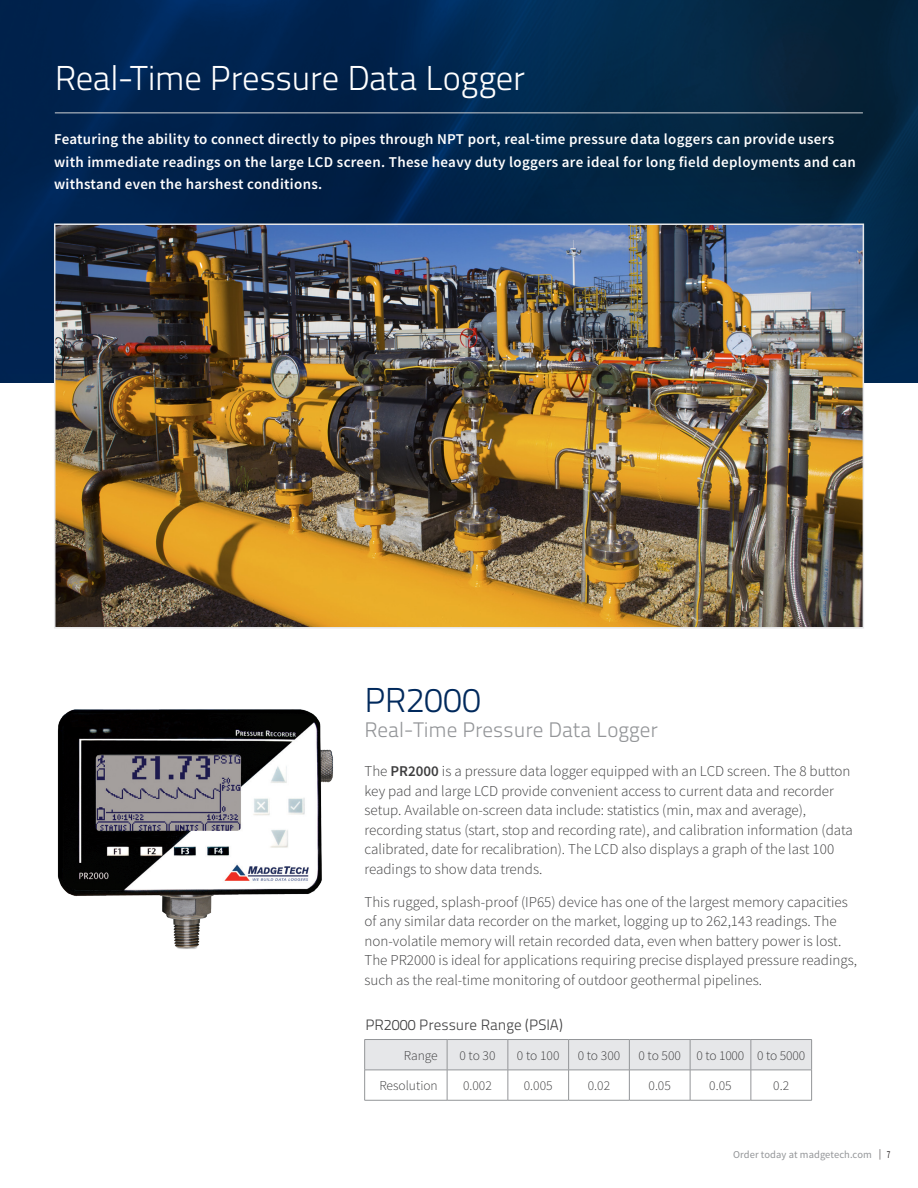
<style>
.page{position:relative;width:918px;height:1188px;background:#fff}
.page>*{position:absolute;margin:0;border:0;box-sizing:border-box;transform-origin:0 0}
.Header_Text{font:300 34.5px "Titillium Text 22 L";letter-spacing:-.015em;color:#fff}
.Header_Text-2{font:300 34.5px "Titillium Text 22 L";letter-spacing:-.005em;color:#00295c}
.t1{font:300 21px "Titillium Text 22 L";color:#939598}
.Paragraph_Style_1{font:300 15px/19.5px "Source Sans Pro";color:#3e3e3f}
.t2{font:600 15px/22.5px "Source Sans Pro";letter-spacing:.02em;color:#fff}
.t3{font:300 15px "Titillium Text 22 L";color:#3e3e3f}
.t4{font:300 13.5px "Source Sans Pro";color:#3e3e3f}
.t5{font:10.5px "Source Sans Pro";letter-spacing:.01em;color:#939598}
.s1{font-weight:600}
.s2{color:#231f20}
</style>
<div class="page">
<svg style="left:0;top:0;width:918px;height:382px;background:#02254a"></svg>
<hr style="left:55px;top:112px;width:808px;height:1px;background:#d1d2d4">
<img style="left:57px;top:227px;width:804px;height:398px">
<div style="left:54px;top:224px;width:810px;height:404px;border:2px solid #e6e7e9"></div>
<img style="left:57px;top:709px;width:276px;height:240px">
<svg style="left:365px;top:1040px;width:446px;height:60px"></svg>
<hr style="left:364px;top:1039px;width:83px;height:1px;background:#939598">
<hr style="left:364px;top:1040px;width:1px;height:30px;background:#939598">
<hr style="left:447px;top:1039px;width:61px;height:1px;background:#939598">
<hr style="left:447px;top:1040px;width:1px;height:30px;background:#939598">
<hr style="left:508px;top:1039px;width:61px;height:1px;background:#939598">
<hr style="left:508px;top:1040px;width:1px;height:30px;background:#939598">
<hr style="left:569px;top:1039px;width:60px;height:1px;background:#939598">
<hr style="left:568px;top:1040px;width:1px;height:30px;background:#939598">
<hr style="left:629px;top:1039px;width:61px;height:1px;background:#939598">
<hr style="left:629px;top:1040px;width:1px;height:30px;background:#939598">
<hr style="left:690px;top:1039px;width:61px;height:1px;background:#939598">
<hr style="left:690px;top:1040px;width:1px;height:30px;background:#939598">
<hr style="left:751px;top:1039px;width:61px;height:1px;background:#939598">
<hr style="left:751px;top:1040px;width:1px;height:30px;background:#939598">
<hr style="left:811px;top:1040px;width:1px;height:30px;background:#939598">
<hr style="left:364px;top:1070px;width:83px;height:1px;background:#939598">
<hr style="left:364px;top:1070px;width:1px;height:30px;background:#939598">
<hr style="left:447px;top:1070px;width:61px;height:1px;background:#939598">
<hr style="left:447px;top:1070px;width:1px;height:30px;background:#939598">
<hr style="left:508px;top:1070px;width:61px;height:1px;background:#939598">
<hr style="left:508px;top:1070px;width:1px;height:30px;background:#939598">
<hr style="left:569px;top:1070px;width:60px;height:1px;background:#939598">
<hr style="left:568px;top:1070px;width:1px;height:30px;background:#939598">
<hr style="left:629px;top:1070px;width:61px;height:1px;background:#939598">
<hr style="left:629px;top:1070px;width:1px;height:30px;background:#939598">
<hr style="left:690px;top:1070px;width:61px;height:1px;background:#939598">
<hr style="left:690px;top:1070px;width:1px;height:30px;background:#939598">
<hr style="left:751px;top:1070px;width:61px;height:1px;background:#939598">
<hr style="left:751px;top:1070px;width:1px;height:30px;background:#939598">
<hr style="left:811px;top:1070px;width:1px;height:30px;background:#939598">
<hr style="left:364px;top:1100px;width:83px;height:1px;background:#939598">
<hr style="left:447px;top:1100px;width:61px;height:1px;background:#939598">
<hr style="left:508px;top:1100px;width:61px;height:1px;background:#939598">
<hr style="left:569px;top:1100px;width:60px;height:1px;background:#939598">
<hr style="left:629px;top:1100px;width:61px;height:1px;background:#939598">
<hr style="left:690px;top:1100px;width:61px;height:1px;background:#939598">
<hr style="left:751px;top:1100px;width:61px;height:1px;background:#939598">
<p class="Header_Text" style="left:55px;top:53px;width:472px">Real-Time Pressure Data Logger</p>
<p class="t2" style="left:54px;top:128px;width:804px">Featuring the ability to connect directly to pipes through NPT port, real-time pressure data loggers can provide users with immediate readings on the large LCD screen. These heavy duty loggers are ideal for long field deployments and can withstand even the harshest conditions.</p>
<p class="Header_Text-2" style="left:364px;top:674px;width:118px">PR2000</p>
<p class="t1" style="left:364px;top:714px;width:295px">Real-Time Pressure Data Logger</p>
<p class="Paragraph_Style_1" style="left:364px;top:762px;width:490px">The <span class="s1">PR2000</span> is a pressure data logger equipped with an LCD screen. The 8 button key pad and large LCD provide convenient access to current data and recorder setup. Available on-screen data include: statistics (min, max and average), recording status (start, stop and recording rate), and calibration information (data calibrated, date for recalibration). The LCD also displays a graph of the last 100 readings to show data trends.</p>
<p class="Paragraph_Style_1" style="left:364px;top:892px;width:494px">This rugged, splash-proof (IP65) device has one of the largest memory capacities of any similar data recorder on the market, logging up to 262,143 readings. The non-volatile memory will retain recorded data, even when battery power is lost.<br>The PR2000 is ideal for applications requiring precise displayed pressure readings, such as the real-time monitoring of outdoor geothermal pipelines.</p>
<p class="t3" style="left:365px;top:1013px;width:199px">PR2000 Pressure Range (PSIA)</p>
<p class="t4" style="left:404px;top:1047px;width:36px">Range</p>
<p class="t4" style="left:459px;top:1047px;width:38px">0 to 30</p>
<p class="t4" style="left:517px;top:1047px;width:44px">0 to 100</p>
<p class="t4" style="left:578px;top:1047px;width:44px">0 to 300</p>
<p class="t4" style="left:638px;top:1047px;width:44px">0 to 500</p>
<p class="t4" style="left:697px;top:1047px;width:49px">0 to 1000</p>
<p class="t4" style="left:757px;top:1047px;width:49px">0 to 5000</p>
<p class="t4" style="left:379px;top:1077px;width:60px">Resolution</p>
<p class="t4" style="left:463px;top:1077px;width:30px">0.002</p>
<p class="t4" style="left:524px;top:1077px;width:30px">0.005</p>
<p class="t4" style="left:588px;top:1077px;width:24px">0.02</p>
<p class="t4" style="left:649px;top:1077px;width:24px">0.05</p>
<p class="t4" style="left:709px;top:1077px;width:24px">0.05</p>
<p class="t4" style="left:773px;top:1077px;width:17px">0.2</p>
<p class="t5" style="left:733px;top:1147px;width:159px">Order today at madgetech.com <span class="s2">| 7</span></p>
</div>
